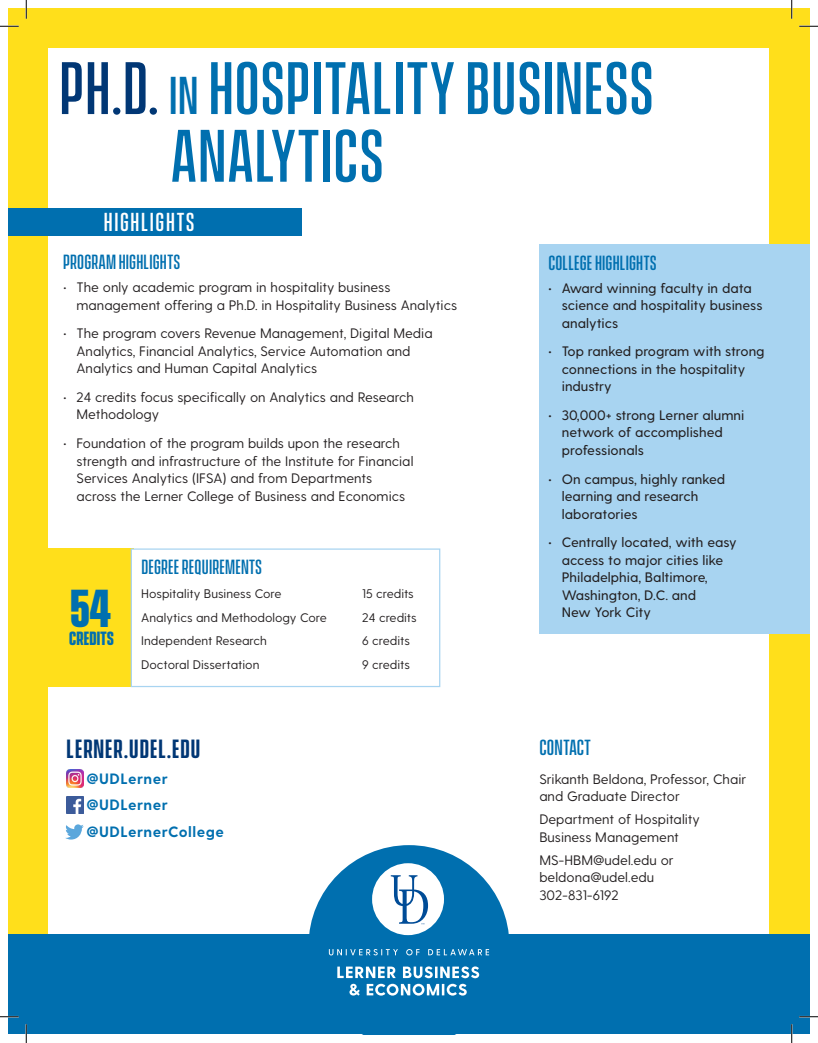
<style>
.page{position:relative;width:818px;height:1043px;background:#fff}
.page>*{position:absolute;margin:0;border:0;box-sizing:border-box;transform-origin:0 0}
.t1{font:500 67.62px "Vanguard CF";letter-spacing:.01em;color:#006faf}
.t2{font:700 48.62px "Vanguard CF";color:#006faf}
.t3{font:600 24px "Vanguard CF";letter-spacing:.04em;color:#013775}
.t4{font:500 23.75px "Vanguard CF";letter-spacing:.07em;color:#fff}
.t5{font:500 20px "Vanguard CF";color:#006faf}
.t6{font:500 18.75px "Vanguard CF";letter-spacing:.01em;color:#006faf}
.t7{font:700 17.5px "Vanguard CF";letter-spacing:.01em;color:#006faf}
.t8{font:700 15px "Greycliff CF";letter-spacing:.03em;color:#006faf}
.t9{font:13.75px/17.5px "Greycliff CF";color:#231f20}
.t10{font:500 13.75px/17.5px "Greycliff CF";color:#231f20}
.t11{font:12.5px "Greycliff CF";color:#231f20}
.s1{color:#013775}
.s2{font-size:48.5px}
</style>
<div class="page">
<div style="left:8px;top:8px;width:801px;height:942px;background:#ffdf1b"></div>
<div style="left:49px;top:49px;width:720px;height:984px;background:#fff"></div>
<div style="left:8px;top:208px;width:294px;height:27px;background:#006faf"></div>
<div style="left:539px;top:244px;width:270px;height:389px;background:#a8d4f1"></div>
<div style="left:8px;top:934px;width:801px;height:99px;background:#006faf"></div>
<div style="left:8px;top:548px;width:126px;height:139px;background:#ffdf1b"></div>
<div style="left:131px;top:548px;width:309px;height:139px;background:#fff;border:1px solid #a8d4f1"></div>
<svg style="left:308px;top:845px;width:201px;height:189px"></svg>
<svg style="left:329px;top:949px;width:69px;height:6px"></svg>
<svg style="left:406px;top:949px;width:13px;height:6px"></svg>
<svg style="left:428px;top:949px;width:61px;height:6px"></svg>
<svg style="left:337px;top:966px;width:142px;height:29px"></svg>
<div style="left:372px;top:863px;width:72px;height:72px;background:#fff;border-radius:50%"></div>
<svg style="left:391px;top:875px;width:37px;height:49px"></svg>
<svg style="left:65px;top:824px;width:19px;height:15px"></svg>
<img style="left:67px;top:796px;width:17px;height:17px">
<img style="left:66px;top:769px;width:18px;height:18px">
<svg style="left:0;top:25px;width:19px;height:2px"></svg>
<svg style="left:799px;top:25px;width:19px;height:2px"></svg>
<svg style="left:0;top:1015px;width:19px;height:2px"></svg>
<svg style="left:799px;top:1015px;width:19px;height:2px"></svg>
<svg style="left:25px;top:0;width:2px;height:19px"></svg>
<svg style="left:25px;top:1024px;width:2px;height:18px"></svg>
<svg style="left:790px;top:0;width:2px;height:19px"></svg>
<svg style="left:790px;top:1024px;width:2px;height:18px"></svg>
<p class="t1" style="left:59px;top:50px;width:596px"><span class="s1">PH.D.</span> <span class="s2">IN</span> HOSPITALITY BUSINESS</p>
<p class="t1" style="left:170px;top:118px;width:215px">ANALYTICS</p>
<p class="t4" style="left:104px;top:208px;width:92px">HIGHLIGHTS</p>
<p class="t6" style="left:63px;top:251px;width:119px">PROGRAM HIGHLIGHTS</p>
<p class="t9" style="left:76px;top:279px;width:382px;text-indent:-13px">• The only academic program in hospitality business management offering a Ph.D. in Hospitality Business Analytics</p>
<p class="t9" style="left:76px;top:325px;width:357px;text-indent:-13px">• The program covers Revenue Management, Digital Media<br>Analytics, Financial Analytics, Service Automation and<br>Analytics and Human Capital Analytics</p>
<p class="t9" style="left:76px;top:388px;width:339px;text-indent:-13px">• 24 credits focus specifically on Analytics and Research<br>Methodology</p>
<p class="t9" style="left:76px;top:435px;width:338px;text-indent:-13px">• Foundation of the program builds upon the research strength and infrastructure of the Institute for Financial Services Analytics (IFSA) and from Departments across the Lerner College of Business and Economics</p>
<p class="t2" style="left:70px;top:580px;width:43px">54</p>
<p class="t7" style="left:69px;top:628px;width:46px">CREDITS</p>
<p class="t6" style="left:141px;top:556px;width:122px">DEGREE REQUIREMENTS</p>
<p class="t11" style="left:141px;top:586px;width:142px">Hospitality Business Core</p>
<p class="t11" style="left:362px;top:586px;width:53px">15 credits</p>
<p class="t11" style="left:141px;top:610px;width:187px">Analytics and Methodology Core</p>
<p class="t11" style="left:362px;top:610px;width:56px">24 credits</p>
<p class="t11" style="left:141px;top:633px;width:127px">Independent Research</p>
<p class="t11" style="left:362px;top:633px;width:49px">6 credits</p>
<p class="t11" style="left:141px;top:657px;width:120px">Doctoral Dissertation</p>
<p class="t11" style="left:362px;top:657px;width:49px">9 credits</p>
<p class="t3" style="left:67px;top:735px;width:135px">LERNER.UDEL.EDU</p>
<p class="t8" style="left:87px;top:770px;width:83px">@UDLerner</p>
<p class="t8" style="left:87px;top:796px;width:83px">@UDLerner</p>
<p class="t8" style="left:87px;top:822px;width:139px">@UDLernerCollege</p>
<p class="t6" style="left:548px;top:252px;width:110px">COLLEGE HIGHLIGHTS</p>
<p class="t10" style="left:561px;top:279px;width:202px;text-indent:-13px">• Award winning faculty in data science and hospitality business analytics</p>
<p class="t10" style="left:561px;top:343px;width:204px;text-indent:-13px">• Top ranked program with strong connections in the hospitality industry</p>
<p class="t10" style="left:561px;top:407px;width:184px;text-indent:-13px">• 30,000+ strong Lerner alumni network of accomplished professionals</p>
<p class="t10" style="left:561px;top:470px;width:165px;text-indent:-13px">• On campus, highly ranked learning and research laboratories</p>
<p class="t10" style="left:561px;top:534px;width:176px;text-indent:-13px">• Centrally located, with easy access to major cities like<br>Philadelphia, Baltimore,<br>Washington, D.C. and<br>New York City</p>
<p class="t5" style="left:539px;top:736px;width:53px">CONTACT</p>
<p class="t9" style="left:539px;top:770px;width:208px">Srikanth Beldona, Professor, Chair and Graduate Director</p>
<p class="t9" style="left:539px;top:811px;width:162px">Department of Hospitality<br>Business Management</p>
<p class="t9" style="left:539px;top:851px;width:136px">MS-HBM@udel.edu or beldona@udel.edu<br>302-831-6192</p>
</div>
